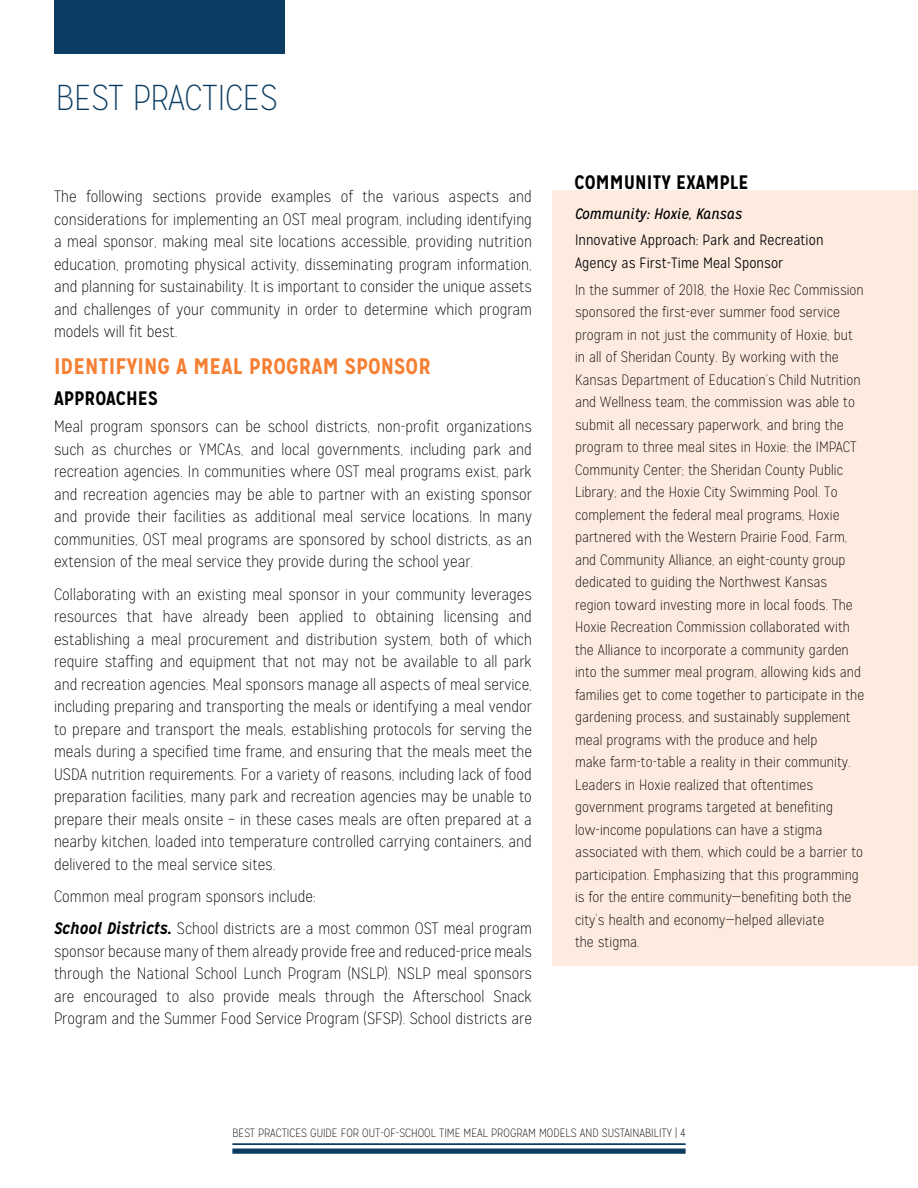
<style>
.page{position:relative;width:918px;height:1188px;background:#fff}
.page>*{position:absolute;margin:0;border:0;box-sizing:border-box;transform-origin:0 0}
.t1{font:100 36px "Mission Gothic";letter-spacing:-.005em;color:#0b3c61}
.t2{font:700 22.5px "Mission Gothic";letter-spacing:.005em;color:#f57f32}
.t3{font:700 19.5px "Mission Gothic";letter-spacing:.005em;color:#000}
.t4{font:100 16.5px/22.5px "Mission Gothic";letter-spacing:.005em;color:#000;text-align:justify}
.t5{font:italic 15.15px "Mission Gothic";letter-spacing:.005em;color:#000}
.t6{font:100 15px/22.5px "Mission Gothic";letter-spacing:.005em;color:#000}
.t7{font:300 15px/22.5px "Mission Gothic";letter-spacing:.005em;color:#000}
.t8{font:100 12px "Mission Gothic";color:#000}
.s1{font-weight:700;font-style:italic}
</style>
<div class="page">
<hr style="left:232px;top:1143px;width:454px;height:2px;background:#0b3c61">
<div style="left:232px;top:1149px;width:454px;height:5px;background:#0b3c61"></div>
<div style="left:54px;top:0;width:230px;height:53px;background:#0b3c61"></div>
<div style="left:552px;top:190px;width:366px;height:776px;background:#fdebe0"></div>
<h1 class="t1" style="left:56px;top:77px;width:223px">BEST PRACTICES</h1>
<p class="t4" style="left:54px;top:186px;width:479px">The following sections provide examples of the various aspects and considerations for implementing an OST meal program, including identifying a meal sponsor, making meal site locations accessible, providing nutrition education, promoting physical activity, disseminating program information, and planning for sustainability. It is important to consider the unique assets and challenges of your community in order to determine which program models will fit best.</p>
<h2 class="t2" style="left:54px;top:352px;width:378px">IDENTIFYING A MEAL PROGRAM SPONSOR</h2>
<p class="t3" style="left:54px;top:386px;width:105px">APPROACHES</p>
<p class="t4" style="left:54px;top:416px;width:479px">Meal program sponsors can be school districts, non-profit organizations such as churches or YMCAs, and local governments, including park and recreation agencies. In communities where OST meal programs exist, park and recreation agencies may be able to partner with an existing sponsor and provide their facilities as additional meal service locations. In many communities, OST meal programs are sponsored by school districts, as an extension of the meal service they provide during the school year.</p>
<p class="t4" style="left:54px;top:583px;width:479px">Collaborating with an existing meal sponsor in your community leverages resources that have already been applied to obtaining licensing and establishing a meal procurement and distribution system, both of which require staffing and equipment that not may not be available to all park and recreation agencies. Meal sponsors manage all aspects of meal service, including preparing and transporting the meals or identifying a meal vendor to prepare and transport the meals, establishing protocols for serving the meals during a specified time frame, and ensuring that the meals meet the USDA nutrition requirements. For a variety of reasons, including lack of food preparation facilities, many park and recreation agencies may be unable to prepare their meals onsite – in these cases meals are often prepared at a nearby kitchen, loaded into temperature controlled carrying containers, and delivered to the meal service sites.</p>
<p class="t4" style="left:54px;top:880px;width:479px;line-height:32.2px">Common meal program sponsors include:<br><span class="s1">School Districts.</span> School districts are a most common OST meal program</p>
<p class="t4" style="left:54px;top:940px;width:479px">sponsor because many of them already provide free and reduced-price meals through the National School Lunch Program (NSLP). NSLP meal sponsors are encouraged to also provide meals through the Afterschool Snack Program and the Summer Food Service Program (SFSP). School districts are</p>
<p class="t3" style="left:575px;top:170px;width:176px">COMMUNITY EXAMPLE</p>
<p class="t5" style="left:575px;top:204px;width:168px">Community: Hoxie, Kansas</p>
<p class="t7" style="left:575px;top:229px;width:250px">Innovative Approach: Park and Recreation<br>Agency as First-Time Meal Sponsor</p>
<p class="t6" style="left:575px;top:279px;width:291px">In the summer of 2018, the Hoxie Rec Commission sponsored the first-ever summer food service program in not just the community of Hoxie, but in all of Sheridan County. By working with the Kansas Department of Education’s Child Nutrition and Wellness team, the commission was able to submit all necessary paperwork, and bring the program to three meal sites in Hoxie: the IMPACT Community Center; the Sheridan County Public Library; and the Hoxie City Swimming Pool. To complement the federal meal programs, Hoxie partnered with the Western Prairie Food, Farm, and Community Alliance, an eight-county group dedicated to guiding the Northwest Kansas region toward investing more in local foods. The Hoxie Recreation Commission collaborated with the Alliance to incorporate a community garden into the summer meal program, allowing kids and families get to come together to participate in the gardening process, and sustainably supplement meal programs with the produce and help<br>make farm-to-table a reality in their community.<br>Leaders in Hoxie realized that oftentimes government programs targeted at benefiting low-income populations can have a stigma associated with them, which could be a barrier to participation. Emphasizing that this programming is for the entire community—benefiting both the city’s health and economy—helped alleviate<br>the stigma.</p>
<p class="t8" style="left:232px;top:1125px;width:455px">BEST PRACTICES GUIDE FOR OUT-OF-SCHOOL TIME MEAL PROGRAM MODELS AND SUSTAINABILITY | 4</p>
</div>
